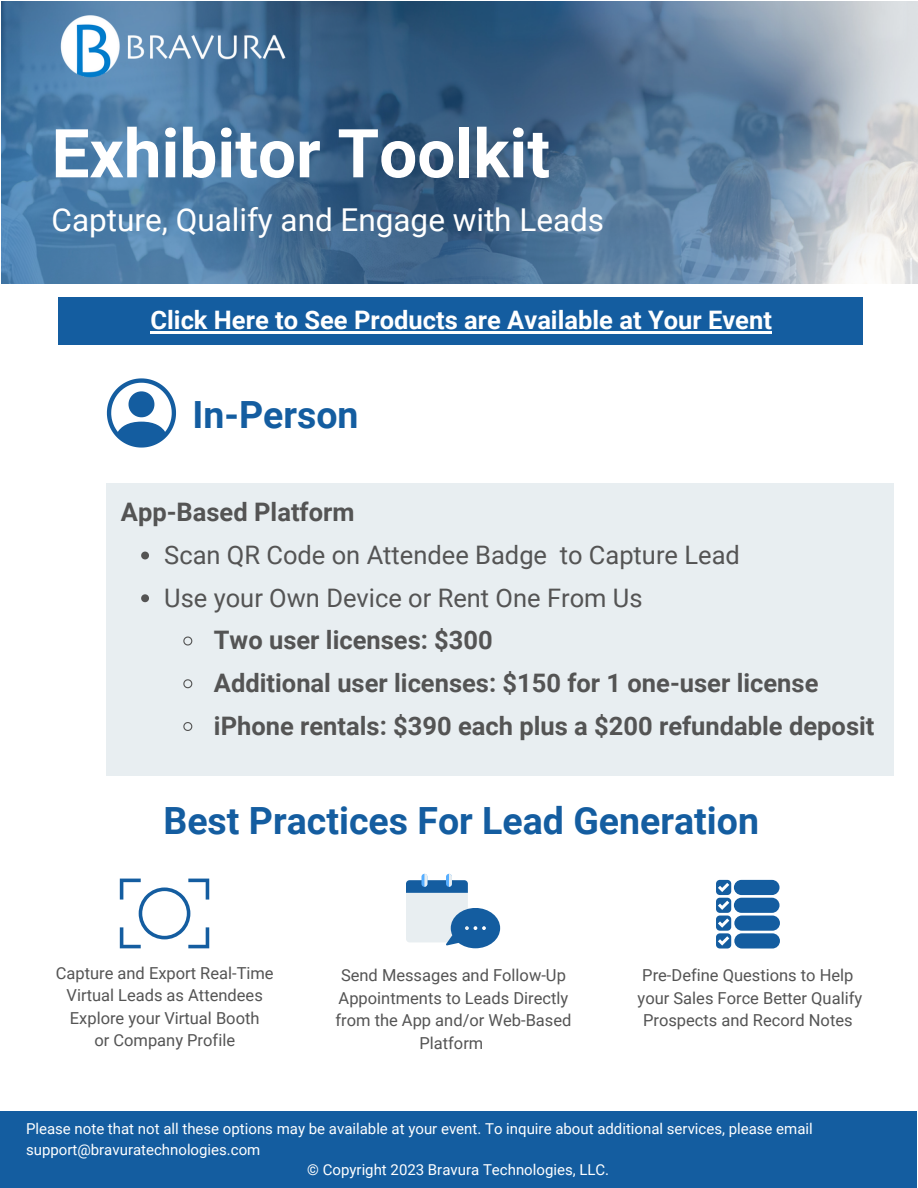
<style>
.page{position:relative;width:918px;height:1188px;background:#fff}
.page>*{position:absolute;margin:0;border:0;box-sizing:border-box;transform-origin:0 0}
.t1{font:700 67.5px "Roboto";color:#fff}
.t2{font:700 37.5px "Roboto";color:#145da0}
.t3{font:31.5px "Roboto";color:#fff}
.t4{font:700 25.5px/42.8px "Roboto";color:#545454}
.t5{font:25.5px/42.8px "Roboto";color:#545454}
.t6{font:700 25.5px "Roboto";color:#fff}
.t7{font:16.5px/22.5px "Roboto";color:#545454;text-align:center}
.t8{font:15px "Roboto";color:#fff}
</style>
<div class="page">
<img style="left:1px;top:2px;width:917px;height:281px">
<img style="left:58px;top:14px;width:231px;height:64px">
<div style="left:59px;top:297px;width:804px;height:48px;background:#145da0"></div>
<hr style="left:150px;top:331px;width:622px;height:2px;background:#fff">
<svg style="left:120px;top:879px;width:89px;height:69px"></svg>
<svg style="left:406px;top:874px;width:94px;height:74px"></svg>
<div style="left:734px;top:880px;width:46px;height:15px;background:#145da0;border-radius:8px"></div>
<div style="left:734px;top:898px;width:46px;height:15px;background:#145da0;border-radius:8px"></div>
<div style="left:734px;top:916px;width:46px;height:15px;background:#145da0;border-radius:8px"></div>
<svg style="left:716px;top:880px;width:15px;height:69px"></svg>
<div style="left:734px;top:933px;width:46px;height:16px;background:#145da0;border-radius:8px"></div>
<div style="left:0;top:1111px;width:917px;height:77px;background:#145da0"></div>
<div style="left:106px;top:483px;width:788px;height:293px;background:#e8eef1"></div>
<svg style="left:141px;top:552px;width:8px;height:7px"></svg>
<svg style="left:141px;top:594px;width:8px;height:8px"></svg>
<svg style="left:183px;top:636px;width:10px;height:10px"></svg>
<svg style="left:183px;top:679px;width:10px;height:10px"></svg>
<svg style="left:183px;top:722px;width:10px;height:9px"></svg>
<svg style="left:107px;top:378px;width:69px;height:70px"></svg>
<h1 class="t1" style="left:52px;top:115px;width:500px">Exhibitor Toolkit</h1>
<h3 class="t3" style="left:52px;top:202px;width:554px">Capture, Qualify and Engage with Leads</h3>
<h3 class="t6" style="left:150px;top:305px;width:623px">Click Here to See Products are Available at Your Event</h3>
<h2 class="t2" style="left:193px;top:394px;width:168px">In-Person</h2>
<h3 class="t4" style="left:121px;top:491px;width:235px">App-Based Platform</h3>
<h3 class="t5" style="left:164px;top:534px;width:577px">Scan QR Code on Attendee Badge to Capture Lead<br>Use your Own Device or Rent One From Us</h3>
<h3 class="t4" style="left:214px;top:619px;width:662px">Two user licenses: $300<br>Additional user licenses: $150 for 1 one-user license iPhone rentals: $390 each plus a $200 refundable deposit</h3>
<h2 class="t2" style="left:163px;top:799px;width:597px">Best Practices For Lead Generation</h2>
<p class="t7" style="left:56px;top:962px;width:219px">Capture and Export Real-Time<br>Virtual Leads as Attendees<br>Explore your Virtual Booth<br>or Company Profile</p>
<p class="t7" style="left:335px;top:964px;width:238px">Send Messages and Follow-Up<br>Appointments to Leads Directly from the App and/or Web-Based<br>Platform</p>
<p class="t7" style="left:638px;top:964px;width:226px">Pre-Define Questions to Help your Sales Force Better Qualify<br>Prospects and Record Notes</p>
<p class="t8" style="left:26px;top:1120px;width:788px">Please note that not all these options may be available at your event. To inquire about additional services, please email</p>
<p class="t8" style="left:26px;top:1141px;width:236px">support@bravuratechnologies.com</p>
<p class="t8" style="left:307px;top:1161px;width:303px">© Copyright 2023 Bravura Technologies, LLC.</p>
</div>
